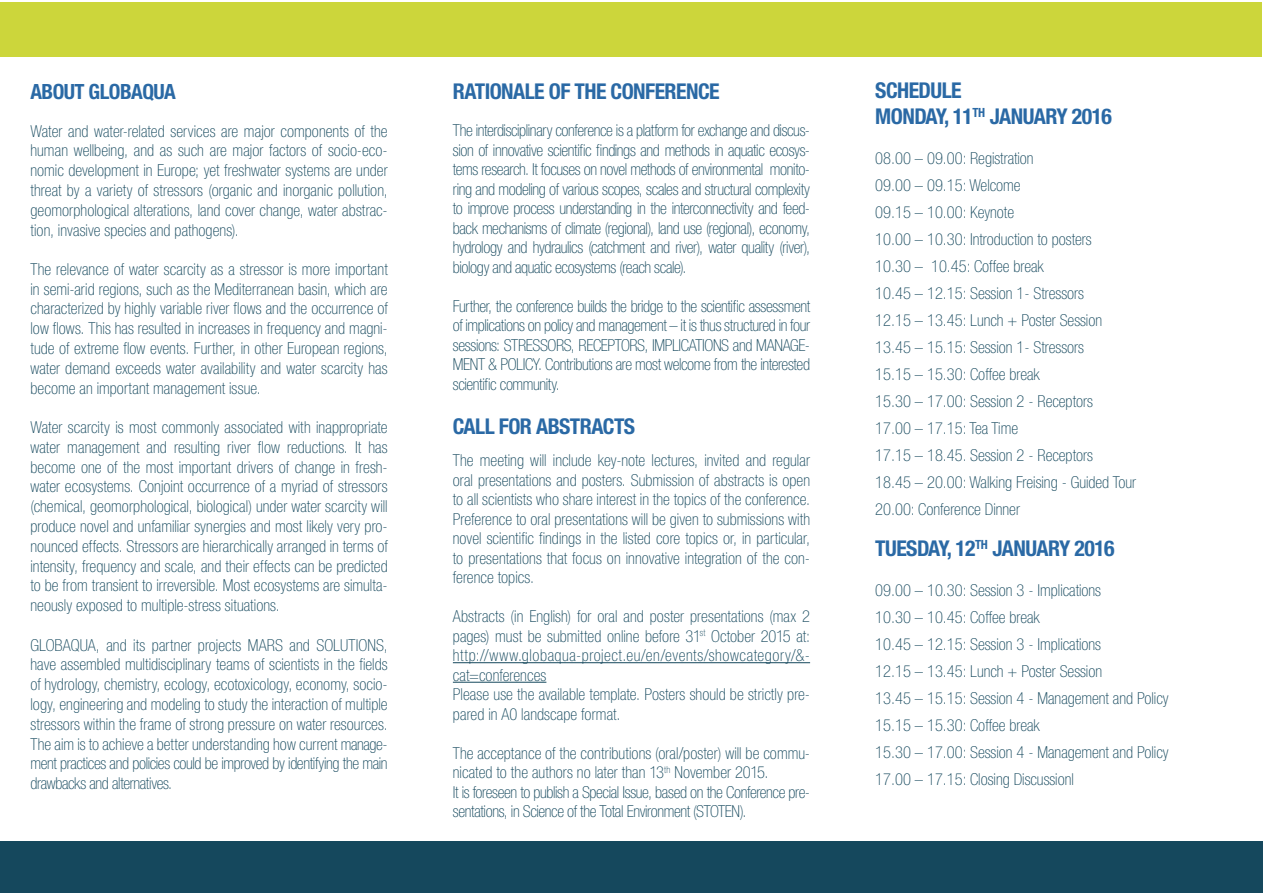
<style>
.page{position:relative;width:1263px;height:893px;background:#fff}
.page>*{position:absolute;margin:0;border:0;box-sizing:border-box;transform-origin:0 0}
.t1{font:700 condensed 21.75px "Helvetica Neue LT Std";letter-spacing:-.025em;color:#2a69a5}
.t2{font:700 condensed 21px "Helvetica Neue LT Std";letter-spacing:-.025em;color:#2a69a5}
.t3{font:100 condensed 16.5px/19.8px "Helvetica Neue LT Std";color:#15485d;text-align:justify}
.t4{font:100 condensed 16.5px "Helvetica Neue LT Std";letter-spacing:-.02em;color:#15485d}
</style>
<div class="page">
<div style="left:0;top:841px;width:1262px;height:51px;background:#15485d"></div>
<div style="left:0;top:2px;width:1262px;height:54px;background:#ccd63b"></div>
<hr style="left:453px;top:662px;width:357px;height:1px;background:#15485d">
<hr style="left:453px;top:682px;width:93px;height:1px;background:#15485d">
<p class="t2" style="left:30px;top:79px;width:147px">ABOUT GLOBAQUA</p>
<p class="t3" style="left:30px;top:121px;width:359px">Water and water-related services are major components of the human wellbeing, and as such are major factors of socio-eco&shy;nomic development in Europe; yet freshwater systems are under threat by a variety of stressors (organic and inorganic pollution, geomorphological alterations, land cover change, water abstrac&shy;tion, invasive species and pathogens).</p>
<p class="t3" style="left:30px;top:259px;width:359px">The relevance of water scarcity as a stressor is more important in semi-arid regions, such as the Mediterranean basin, which are characterized by highly variable river flows and the occurrence of low flows. This has resulted in increases in frequency and magni&shy;tude of extreme flow events. Further, in other European regions, water demand exceeds water availability and water scarcity has become an important management issue.</p>
<p class="t3" style="left:30px;top:417px;width:359px">Water scarcity is most commonly associated with inappropriate water management and resulting river flow reductions. It has become one of the most important drivers of change in fresh&shy;water ecosystems. Conjoint occurrence of a myriad of stressors (chemical, geomorphological, biological) under water scarcity will produce novel and unfamiliar synergies and most likely very pro&shy;nounced effects. Stressors are hierarchically arranged in terms of intensity, frequency and scale, and their effects can be predicted to be from transient to irreversible. Most ecosystems are simulta&shy;neously exposed to multiple-stress situations.</p>
<p class="t3" style="left:30px;top:635px;width:359px">GLOBAQUA, and its partner projects MARS and SOLUTIONS, have assembled multidisciplinary teams of scientists in the fields of hydrology, chemistry, ecology, ecotoxicology, economy, socio-</p>
<p class="t3" style="left:30px;top:694px;width:359px">logy, engineering and modeling to study the interaction of multiple stressors within the frame of strong pressure on water resources.<br>The aim is to achieve a better understanding how current manage&shy;ment practices and policies could be improved by identifying the main drawbacks and alternatives.</p>
<p class="t1" style="left:453px;top:78px;width:268px">RATIONALE OF THE CONFERENCE</p>
<p class="t3" style="left:453px;top:121px;width:359px">The interdisciplinary conference is a platform for exchange and discus&shy;sion of innovative scientific findings and methods in aquatic ecosys&shy;tems research. It focuses on novel methods of environmental monito-</p>
<p class="t3" style="left:453px;top:179px;width:359px">ring and modeling of various scopes, scales and structural complexity to improve process understanding in the interconnectivity and feed&shy;back mechanisms of climate (regional), land use (regional), economy, hydrology and hydraulics (catchment and river), water quality (river), biology and aquatic ecosystems (reach scale).</p>
<p class="t3" style="left:453px;top:296px;width:359px">Further, the conference builds the bridge to the scientific assessment of implications on policy and management – it is thus structured in four sessions: STRESSORS, RECEPTORS, IMPLICATIONS and MANAGE-MENT &amp; POLICY. Contributions are most welcome from the interested scientific community.</p>
<p class="t1" style="left:453px;top:413px;width:184px">CALL FOR ABSTRACTS</p>
<p class="t3" style="left:453px;top:450px;width:359px">The meeting will include key-note lectures, invited and regular oral presentations and posters. Submission of abstracts is open to all scientists who share interest in the topics of the conference.<br>Preference to oral presentations will be given to submissions with novel scientific findings in the listed core topics or, in particular, to presentations that focus on innovative integration of the con&shy;ference topics.</p>
<p class="t3" style="left:453px;top:606px;width:359px">Abstracts (in English) for oral and poster presentations (max 2 pages) must be submitted online before 31<sup>st</sup> October 2015 at: http://www.globaqua-project.eu/en/events/showcategory/&amp;- cat=conferences</p>
<p class="t3" style="left:453px;top:684px;width:359px">Please use the available template. Posters should be strictly pre&shy;pared in A0 landscape format.</p>
<p class="t3" style="left:453px;top:743px;width:359px">The acceptance of the contributions (oral/poster) will be commu&shy;nicated to the authors no later than 13<sup>th</sup> November 2015.</p>
<p class="t4" style="left:453px;top:782px;width:359px">It is foreseen to publish a Special Issue, based on the Conference pre-</p>
<p class="t4" style="left:453px;top:802px;width:295px">sentations, in Science of the Total Environment (STOTEN).</p>
<p class="t1" style="left:875px;top:77px;width:88px">SCHEDULE</p>
<p class="t1" style="left:875px;top:103px;width:238px">MONDAY, 11<sup>TH</sup> JANUARY 2016</p>
<p class="t3" style="left:875px;top:148px;width:160px">08.00 – 09.00: Registration</p>
<p class="t3" style="left:875px;top:175px;width:147px">09.00 – 09.15: Welcome</p>
<p class="t3" style="left:875px;top:202px;width:140px">09.15 – 10.00: Keynote</p>
<p class="t3" style="left:875px;top:229px;width:218px">10.00 – 10.30: Introduction to posters</p>
<p class="t3" style="left:875px;top:256px;width:170px">10.30 – 10.45: Coffee break</p>
<p class="t3" style="left:875px;top:283px;width:210px">10.45 – 12.15: Session 1- Stressors</p>
<p class="t3" style="left:875px;top:310px;width:228px">12.15 – 13.45: Lunch + Poster Session</p>
<p class="t3" style="left:875px;top:337px;width:210px">13.45 – 15.15: Session 1- Stressors</p>
<p class="t3" style="left:875px;top:364px;width:166px">15.15 – 15.30: Coffee break</p>
<p class="t3" style="left:875px;top:391px;width:219px">15.30 – 17.00: Session 2 - Receptors</p>
<p class="t3" style="left:875px;top:418px;width:144px">17.00 – 17.15: Tea Time</p>
<p class="t3" style="left:875px;top:445px;width:219px">17.15 – 18.45. Session 2 - Receptors</p>
<p class="t3" style="left:875px;top:472px;width:262px">18.45 – 20.00: Walking Freising - Guided Tour</p>
<p class="t3" style="left:875px;top:499px;width:146px">20.00: Conference Dinner</p>
<p class="t1" style="left:875px;top:535px;width:241px">TUESDAY, 12<sup>TH</sup> JANUARY 2016</p>
<p class="t3" style="left:875px;top:580px;width:227px">09.00 – 10.30: Session 3 - Implications</p>
<p class="t3" style="left:875px;top:607px;width:166px">10.30 – 10.45: Coffee break</p>
<p class="t3" style="left:875px;top:634px;width:227px">10.45 – 12.15: Session 3 - Implications</p>
<p class="t3" style="left:875px;top:661px;width:228px">12.15 – 13.45: Lunch + Poster Session</p>
<p class="t3" style="left:875px;top:688px;width:295px">13.45 – 15.15: Session 4 - Management and Policy</p>
<p class="t3" style="left:875px;top:715px;width:166px">15.15 – 15.30: Coffee break</p>
<p class="t3" style="left:875px;top:742px;width:295px">15.30 – 17.00: Session 4 - Management and Policy</p>
<p class="t3" style="left:875px;top:769px;width:200px">17.00 – 17.15: Closing Discussionl</p>
</div>
